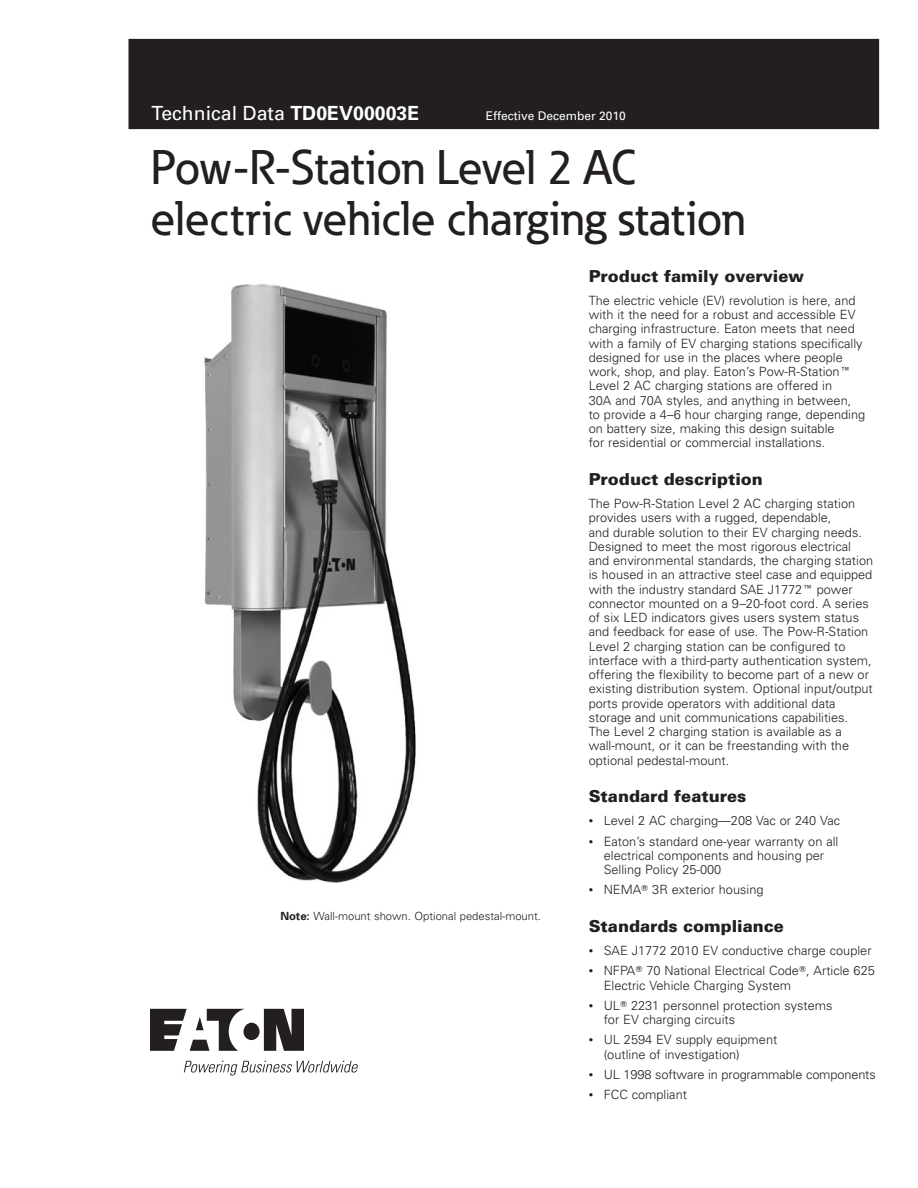
<style>
.page{position:relative;width:918px;height:1188px;background:#fff}
.page>*{position:absolute;margin:0;border:0;box-sizing:border-box;transform-origin:0 0}
.t1{font:500 48px/51px "Eaton";color:#231f20}
.t2{font:19.5px "Univers";color:#fff}
.t3{font:900 16.5px "Univers";color:#231f20}
.t4{font:300 12.75px/14.2px "Univers";color:#231f20}
.t5{font:12px "Univers";color:#fff}
.t6{font:300 11.25px "Univers";color:#231f20}
.s1{font-weight:700}
.s2{font-family:"Universal Newswith Comm Pi";font-weight:400}
.s3{font-size:9px}
</style>
<div class="page">
<div style="left:129px;top:39px;width:750px;height:90px;background:#231f20"></div>
<svg style="left:150px;top:1009px;width:154px;height:42px"></svg>
<svg style="left:184px;top:1061px;width:174px;height:15px"></svg>
<img style="left:204px;top:284px;width:212px;height:599px">
<h2 class="t2" style="left:152px;top:101px;width:269px">Technical Data <span class="s1">TD0EV00003E</span></h2>
<p class="t5" style="left:486px;top:109px;width:142px">Effective December 2010</p>
<h1 class="t1" style="left:150px;top:141px;width:597px">Pow-R-Station Level 2 AC electric vehicle charging station</h1>
<p class="t3" style="left:589px;top:266px;width:217px">Product family overview</p>
<p class="t4" style="left:589px;top:293px;width:278px">The electric vehicle (EV) revolution is here, and with it the need for a robust and accessible EV charging infrastructure. Eaton meets that need with a family of EV charging stations specifically designed for use in the places where people work, shop, and play. Eaton’s Pow-R-Station<span class="s2">E </span>Level 2 AC charging stations are offered in<br>30A and 70A styles, and anything in between, to provide a 4–6 hour charging range, depending on battery size, making this design suitable<br>for residential or commercial installations.</p>
<p class="t3" style="left:589px;top:469px;width:176px">Product description</p>
<p class="t4" style="left:589px;top:497px;width:286px">The Pow-R-Station Level 2 AC charging station provides users with a rugged, dependable,<br>and durable solution to their EV charging needs.<br>Designed to meet the most rigorous electrical and environmental standards, the charging station is housed in an attractive steel case and equipped with the industry standard SAE J1772<span class="s2">E</span> power connector mounted on a 9–20-foot cord. A series of six LED indicators gives users system status and feedback for ease of use. The Pow-R-Station Level 2 charging station can be configured to interface with a third-party authentication system, offering the flexibility to become part of a new or existing distribution system. Optional input/output ports provide operators with additional data storage and unit communications capabilities.<br>The Level 2 charging station is available as a wall-mount, or it can be freestanding with the optional pedestal-mount.</p>
<p class="t3" style="left:589px;top:786px;width:159px">Standard features</p>
<p class="t4" style="left:589px;top:814px;width:253px"><span class="s3">•</span> Level 2 AC charging—208 Vac or 240 Vac</p>
<p class="t4" style="left:604px;top:834px;width:236px;text-indent:-15px"><span class="s3">•</span> Eaton’s standard one-year warranty on all electrical components and housing per<br>Selling Policy 25-000</p>
<p class="t4" style="left:589px;top:883px;width:176px"><span class="s3">•</span> NEMA<span class="s2">T</span> 3R exterior housing</p>
<p class="t3" style="left:589px;top:916px;width:197px">Standards compliance</p>
<p class="t4" style="left:589px;top:944px;width:284px"><span class="s3">•</span> SAE J1772 2010 EV conductive charge coupler</p>
<p class="t4" style="left:604px;top:964px;width:273px;text-indent:-15px"><span class="s3">•</span> NFPA<span class="s2">T</span> 70 National Electrical Code<span class="s2">T</span>, Article 625<br>Electric Vehicle Charging System</p>
<p class="t4" style="left:604px;top:998px;width:230px;text-indent:-15px"><span class="s3">•</span> UL<span class="s2">T</span> 2231 personnel protection systems for EV charging circuits</p>
<p class="t4" style="left:604px;top:1033px;width:175px;text-indent:-15px"><span class="s3">•</span> UL 2594 EV supply equipment (outline of investigation)</p>
<p class="t4" style="left:589px;top:1067px;width:289px"><span class="s3">•</span> UL 1998 software in programmable components</p>
<p class="t4" style="left:589px;top:1088px;width:100px"><span class="s3">•</span> FCC compliant</p>
<p class="t6" style="left:280px;top:909px;width:262px"><span class="s1">NNote:</span> Wall-mount shown. Optional pedestal-mount.</p>
</div>
